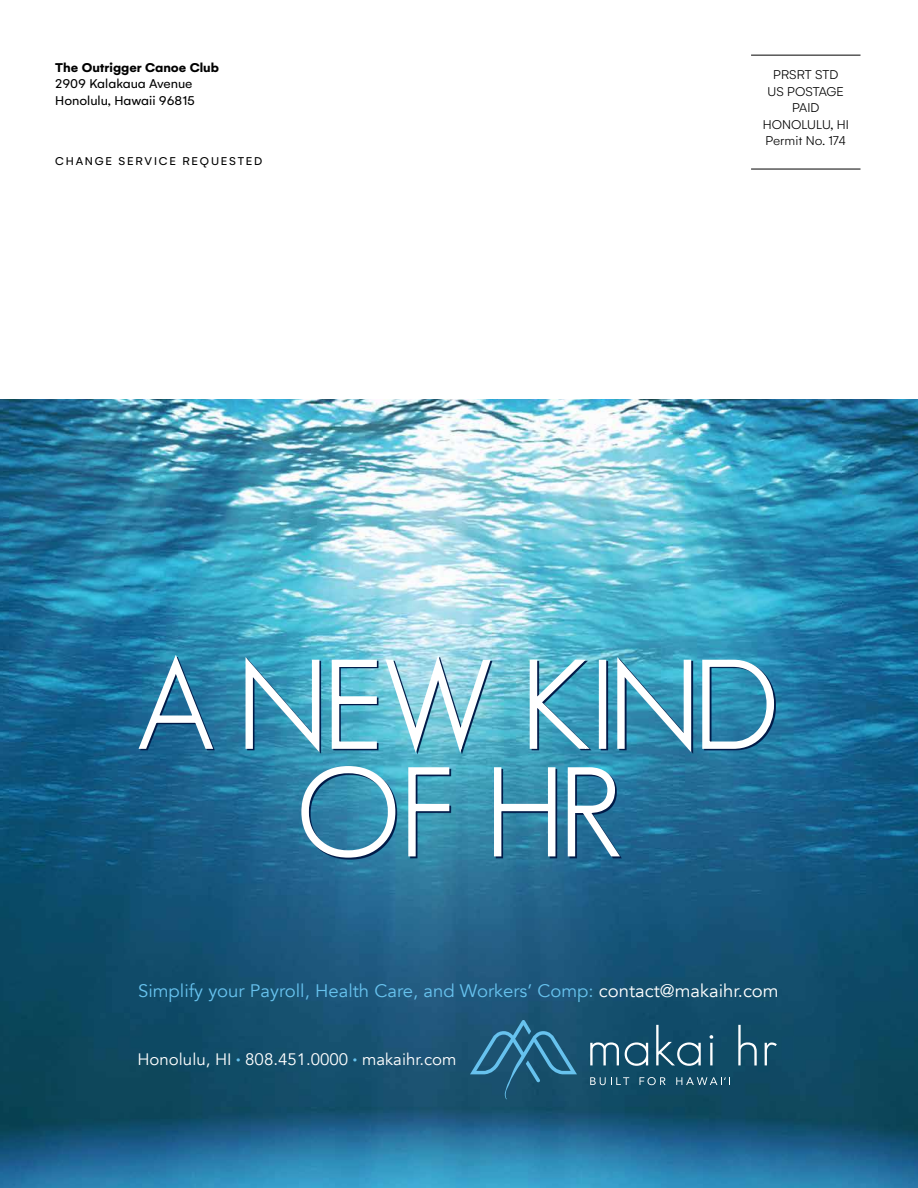
<style>
.page{position:relative;width:918px;height:1188px;background:#fff}
.page>*{position:absolute;margin:0;border:0;box-sizing:border-box;transform-origin:0 0}
.t1{font:300 121.65px/107.6px "Geosans";letter-spacing:-.015em;color:#fff;text-align:center}
.t2{font:18.15px "Avenir";color:#67c2ee}
.t3{font:16.5px "Avenir";color:#fff}
.t4{font:300 13.8px/16.5px "Gelion";color:#000;text-align:center}
.t5{font:13.8px/16.5px "Gelion";color:#000}
.t6{font:700 13.8px "Gelion";color:#000}
.t7{font:12.3px "Gelion";letter-spacing:.14em;color:#000}
.s1{color:#fff}
.s2{font-size:8.7px;color:#67c2ee}
</style>
<div class="page">
<hr style="left:751px;top:55px;width:110px;height:1px;background:#000">
<hr style="left:751px;top:169px;width:110px;height:1px;background:#000">
<img style="left:0;top:399px;width:918px;height:789px">
<svg style="left:140px;top:657px;width:636px;height:202px"></svg>
<svg style="left:137px;top:652px;width:78px;height:99px"></svg>
<svg style="left:244px;top:654px;width:77px;height:101px"></svg>
<svg style="left:331px;top:659px;width:47px;height:91px"></svg>
<svg style="left:384px;top:651px;width:108px;height:106px"></svg>
<svg style="left:529px;top:659px;width:63px;height:92px"></svg>
<div style="left:599px;top:660px;width:7px;height:89px;border:2px solid #fff"></div>
<svg style="left:616px;top:654px;width:76px;height:101px"></svg>
<svg style="left:701px;top:659px;width:74px;height:91px"></svg>
<svg style="left:300px;top:765px;width:97px;height:94px"></svg>
<svg style="left:407px;top:766px;width:44px;height:92px"></svg>
<svg style="left:493px;top:766px;width:64px;height:92px"></svg>
<svg style="left:567px;top:766px;width:55px;height:92px"></svg>
<svg style="left:470px;top:1020px;width:107px;height:79px"></svg>
<svg style="left:590px;top:1042px;width:29px;height:23px"></svg>
<svg style="left:625px;top:1042px;width:23px;height:24px"></svg>
<svg style="left:656px;top:1025px;width:45px;height:41px"></svg>
<svg style="left:710px;top:1035px;width:3px;height:30px"></svg>
<svg style="left:738px;top:1025px;width:19px;height:40px"></svg>
<svg style="left:765px;top:1043px;width:12px;height:22px"></svg>
<svg style="left:590px;top:1077px;width:39px;height:8px"></svg>
<svg style="left:639px;top:1077px;width:27px;height:8px"></svg>
<svg style="left:676px;top:1077px;width:54px;height:8px"></svg>
<p class="t6" style="left:55px;top:58px;width:165px">The Outrigger Canoe Club</p>
<p class="t5" style="left:55px;top:75px;width:141px">2909 Kalakaua Avenue<br>Honolulu, Hawaii 96815</p>
<p class="t7" style="left:55px;top:154px;width:209px">CHANGE SERVICE REQUESTED</p>
<p class="t4" style="left:763px;top:66px;width:88px">PRSRT STD<br>US POSTAGE<br>PAID<br>HONOLULU, HI<br>Permit No. 174</p>
<h1 class="t1" style="left:136px;top:652px;width:645px">A NEW KIND<br>OF HR</h1>
<p class="t2" style="left:138px;top:979px;width:642px">Simplify your Payroll, Health Care, and Workers’ Comp: <span class="s1">contact@makaihr.com</span></p>
<p class="t3" style="left:137px;top:1049px;width:321px">Honolulu, HI <span class="s2">•</span> 808.451.0000 <span class="s2">•</span> makaihr.com</p>
</div>
